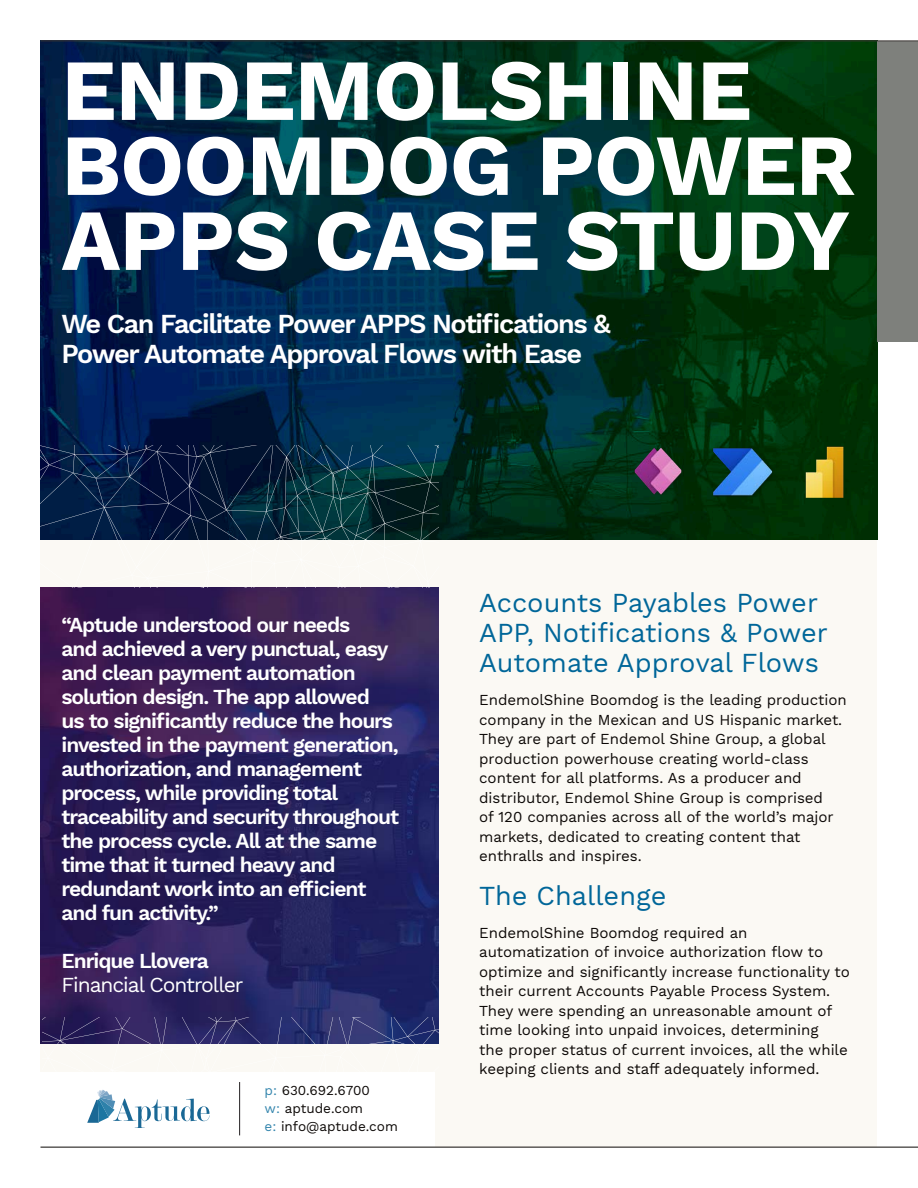
<style>
.page{position:relative;width:918px;height:1188px;background:#fff}
.page>*{position:absolute;margin:0;border:0;box-sizing:border-box;transform-origin:0 0}
.t1{font:700 87px/75px "Work Sans";letter-spacing:-.01em;color:#fff}
.t2{font:27px/30px "Work Sans";color:#069}
.t3{font:600 27px/30px "Work Sans";letter-spacing:-.05em;color:#fff}
.t4{font:600 21px/24px "Work Sans";letter-spacing:-.05em;color:#fff}
.t5{font:21px "Work Sans";letter-spacing:-.05em;color:#fff}
.t6{font:15px/19.5px "Work Sans";letter-spacing:-.005em;color:#0c0806}
.t7{font:13.5px "Work Sans";color:#0c0806}
.s1{color:#3385ad}
</style>
<div class="page">
<div style="left:40px;top:40px;width:838px;height:1108px;background:#fbf9f4"></div>
<img style="left:40px;top:41px;width:838px;height:499px">
<div style="left:0;top:1072px;width:435px;height:116px;background:#fff"></div>
<svg style="left:87px;top:1090px;width:123px;height:38px"></svg>
<hr style="left:239px;top:1082px;width:1px;height:53px;background:#231f20">
<img style="left:40px;top:587px;width:399px;height:456px">
<hr style="left:40px;top:1147px;width:878px;height:1px;background:#0c0806">
<svg style="left:42px;top:1018px;width:397px;height:26px;background:#2f2e6b"></svg>
<svg style="left:40px;top:446px;width:399px;height:94px;background:#092740"></svg>
<div style="left:878px;top:41px;width:40px;height:301px;background:#7e807c"></div>
<hr style="left:40px;top:40px;width:878px;height:1px;background:#3b3532">
<img style="left:625px;top:447px;width:65px;height:48px">
<img style="left:708px;top:447px;width:65px;height:49px">
<img style="left:791px;top:447px;width:65px;height:50px">
<p class="t1" style="left:62px;top:57px;width:796px">ENDEMOLSHINE<br>BOOMDOG POWER<br>APPS CASE STUDY</p>
<p class="t3" style="left:62px;top:310px;width:551px">We Can Facilitate Power APPS Notifications &amp;<br>Power Automate Approval Flows with Ease</p>
<p class="t4" style="left:62px;top:614px;width:339px">“Aptude understood our needs<br>and achieved a very punctual, easy and clean payment automation solution design. The app allowed<br>us to significantly reduce the hours invested in the payment generation, authorization, and management process, while providing total traceability and security throughout the process cycle. All at the same time that it turned heavy and redundant work into an efficient and fun activity.”</p>
<p class="t4" style="left:62px;top:950px;width:149px">Enrique Llovera</p>
<p class="t5" style="left:62px;top:973px;width:183px">Financial Controller</p>
<p class="t7" style="left:265px;top:1082px;width:107px"><span class="s1">p:</span> 630.692.6700</p>
<p class="t7" style="left:265px;top:1100px;width:100px"><span class="s1">w:</span> aptude.com</p>
<p class="t7" style="left:265px;top:1118px;width:135px"><span class="s1">e:</span> info@aptude.com</p>
<p class="t2" style="left:479px;top:589px;width:350px">Accounts Payables Power<br>APP, Notifications &amp; Power<br>Automate Approval Flows</p>
<p class="t6" style="left:479px;top:691px;width:369px">EndemolShine Boomdog is the leading production company in the Mexican and US Hispanic market.<br>They are part of Endemol Shine Group, a global production powerhouse creating world-class content for all platforms. As a producer and distributor, Endemol Shine Group is comprised<br>of 120 companies across all of the world’s major markets, dedicated to creating content that enthralls and inspires.</p>
<p class="t2" style="left:479px;top:882px;width:189px">The Challenge</p>
<p class="t6" style="left:479px;top:924px;width:372px">EndemolShine Boomdog required an automatization of invoice authorization flow to optimize and significantly increase functionality to their current Accounts Payable Process System.<br>They were spending an unreasonable amount of time looking into unpaid invoices, determining<br>the proper status of current invoices, all the while keeping clients and staff adequately informed.</p>
</div>
